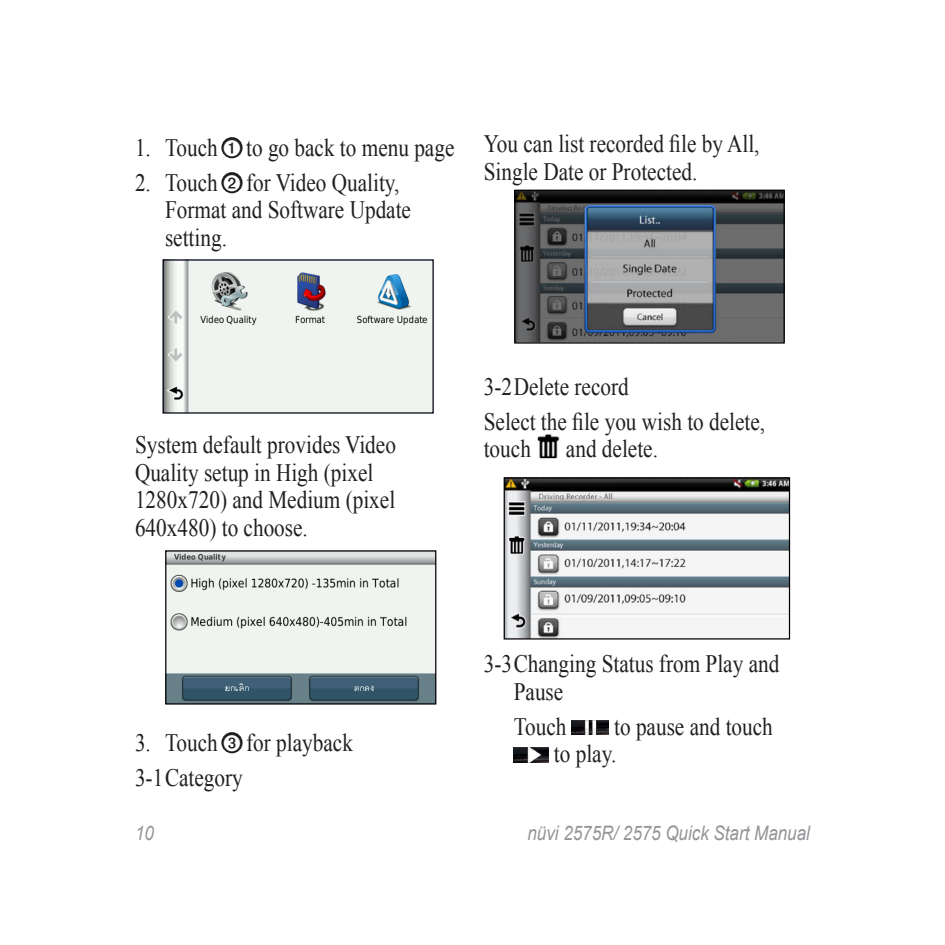
<style>
.page{position:relative;width:945px;height:945px;background:#fff}
.page>*{position:absolute;margin:0;border:0;box-sizing:border-box;transform-origin:0 0}
.Procedure{font:25px/27.5px "Times New Roman";color:#231f20;scale:.85 1}
.Body_Text{font:25px/27.5px "Times New Roman";color:#231f20;scale:.85 1}
.t1{font:italic 20px "Arial";color:#939598;scale:.85 1}
.s1{color:#fff}
</style>
<div class="page">
<svg style="left:221px;top:137px;width:22px;height:22px"></svg>
<svg style="left:221px;top:172px;width:22px;height:22px"></svg>
<img style="left:164px;top:261px;width:268px;height:151px">
<img style="left:167px;top:552px;width:267px;height:151px">
<div style="left:165px;top:550px;width:271px;height:155px;border:1px solid #000"></div>
<svg style="left:221px;top:732px;width:22px;height:22px"></svg>
<img style="left:516px;top:192px;width:267px;height:150px">
<div style="left:514px;top:190px;width:271px;height:154px;border:1px solid #000"></div>
<img style="left:537px;top:434px;width:23px;height:25px">
<img style="left:506px;top:479px;width:282px;height:159px">
<div style="left:504px;top:477px;width:286px;height:163px;border:1px solid #000"></div>
<img style="left:572px;top:721px;width:37px;height:14px">
<img style="left:514px;top:748px;width:35px;height:14px">
<p class="Procedure" style="left:135px;top:133px;width:377px">1. Touch <span class="s1">➊</span> to go back to menu page</p>
<p class="Procedure" style="left:165px;top:168px;width:291px;text-indent:-30px">2. Touch <span class="s1">➋</span> for Video Quality,<br>Format and Software Update setting.</p>
<p class="Body_Text" style="left:484px;top:130px;width:326px">You can list recorded file by All,<br>Single Date or Protected.</p>
<p class="Body_Text" style="left:135px;top:431px;width:309px">System default provides Video<br>Quality setup in High (pixel<br>1280x720) and Medium (pixel<br>640x480) to choose.</p>
<p class="Procedure" style="left:135px;top:728px;width:258px">3. Touch <span class="s1">➌</span> for playback</p>
<p class="Procedure" style="left:135px;top:763px;width:128px">3-1Category</p>
<p class="Procedure" style="left:484px;top:372px;width:172px">3-2Delete record</p>
<p class="Body_Text" style="left:484px;top:407px;width:333px">Select the file you wish to delete, touch</p>
<p class="Body_Text" style="left:566px;top:435px;width:110px">and delete.</p>
<p class="Procedure" style="left:514px;top:650px;width:314px;text-indent:-30px">3-3Changing Status from Play and<br>Pause</p>
<p class="Procedure" style="left:514px;top:712px;width:64px">Touch</p>
<p class="Procedure" style="left:554px;top:712px;width:259px;text-indent:60px">to pause and touch to play.</p>
<p class="t1" style="left:135px;top:820px;width:24px">10</p>
<p class="t1" style="left:527px;top:820px;width:334px">nüvi 2575R/ 2575 Quick Start Manual</p>
</div>
